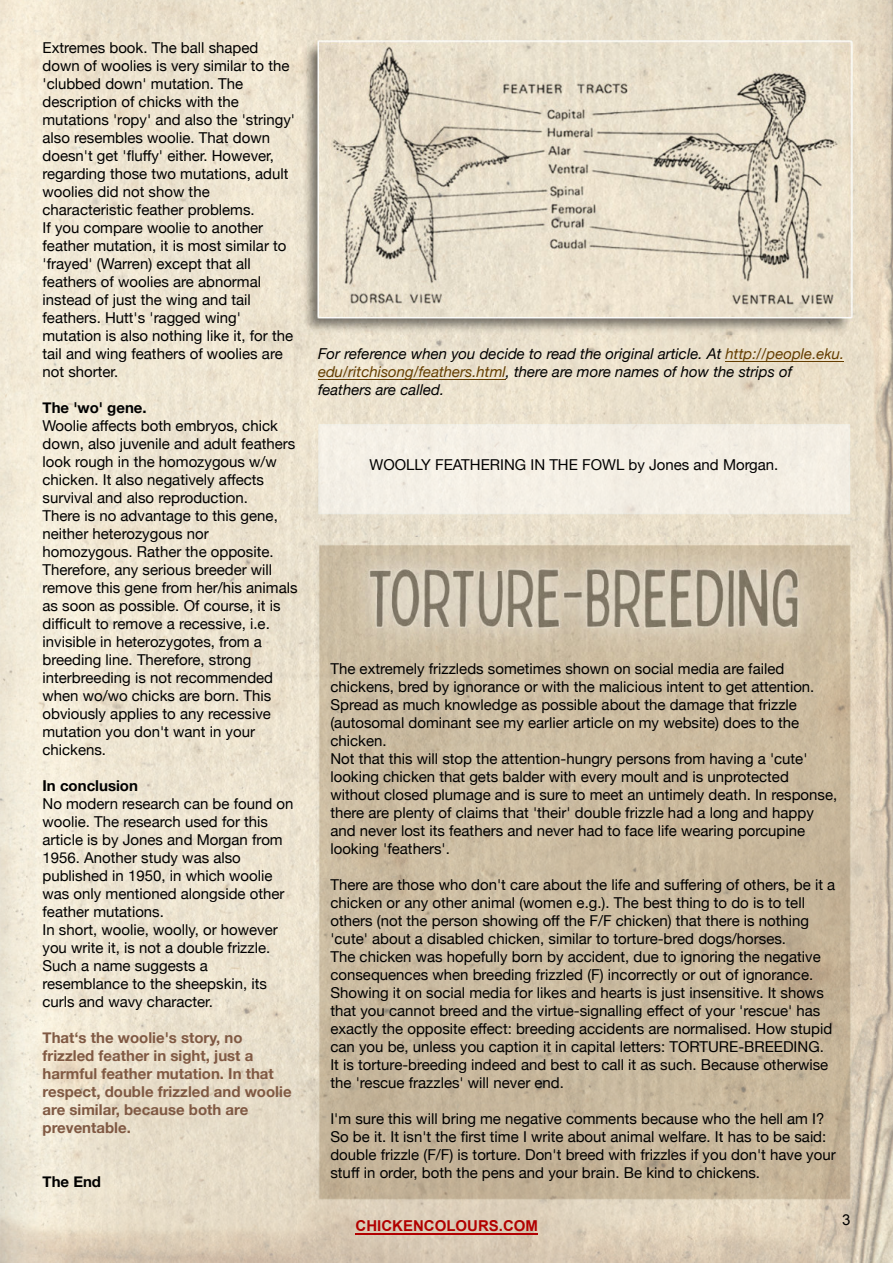
<style>
.page{position:relative;width:893px;height:1263px;background:#fff}
.page>*{position:absolute;margin:0;border:0;box-sizing:border-box;transform-origin:0 0}
.t1{font:15px/18px "Helvetica Neue";color:#000}
.t2{font:700 15px/18px "Helvetica Neue";color:#805943}
.t3{font:italic 15px/18px "Helvetica Neue";color:#000}
.t4{font:700 15px "Helvetica Neue";color:#000}
.t5{font:700 15px "Arial";color:#b20000}
.t6{font:15px "Arial";color:#000}
.s1{color:#633d00}
</style>
<div class="page">
<img style="left:0;top:0;width:893px;height:1263px">
<hr style="left:355px;top:1233px;width:183px;height:1px;background:#b20000">
<img style="left:318px;top:545px;width:534px;height:655px">
<div style="left:318px;top:424px;width:532px;height:90px;background:#f4efe5"></div>
<hr style="left:726px;top:361px;width:118px;height:1px;background:#633d00">
<hr style="left:318px;top:379px;width:188px;height:1px;background:#633d00">
<img style="left:301px;top:41px;width:551px;height:294px">
<img style="left:341px;top:538px;width:489px;height:123px">
<p class="t1" style="left:43px;top:39px;width:254px">Extremes book. The ball shaped down of woolies is very similar to the 'clubbed down' mutation. The description of chicks with the mutations 'ropy' and also the 'stringy' also resembles woolie. That down doesn't get 'fluffy' either. However, regarding those two mutations, adult woolies did not show the characteristic feather problems.<br>If you compare woolie to another feather mutation, it is most similar to 'frayed' (Warren) except that all feathers of woolies are abnormal instead of just the wing and tail feathers. Hutt's 'ragged wing' mutation is also nothing like it, for the tail and wing feathers of woolies are not shorter.</p>
<p class="t4" style="left:43px;top:399px;width:106px">The 'wo' gene.</p>
<p class="t1" style="left:43px;top:417px;width:257px">Woolie affects both embryos, chick down, also juvenile and adult feathers look rough in the homozygous w/w chicken. It also negatively affects survival and also reproduction.<br>There is no advantage to this gene, neither heterozygous nor homozygous. Rather the opposite.<br>Therefore, any serious breeder will remove this gene from her/his animals as soon as possible. Of course, it is difficult to remove a recessive, i.e. invisible in heterozygotes, from a breeding line. Therefore, strong interbreeding is not recommended when wo/wo chicks are born. This obviously applies to any recessive mutation you don't want in your chickens.</p>
<p class="t4" style="left:43px;top:777px;width:97px">In conclusion</p>
<p class="t1" style="left:43px;top:795px;width:252px">No modern research can be found on woolie. The research used for this article is by Jones and Morgan from<br>1956. Another study was also published in 1950, in which woolie was only mentioned alongside other feather mutations.<br>In short, woolie, woolly, or however you write it, is not a double frizzle.<br>Such a name suggests a resemblance to the sheepskin, its curls and wavy character.</p>
<p class="t2" style="left:43px;top:1029px;width:251px">That‘s the woolie's story, no frizzled feather in sight, just a harmful feather mutation. In that respect, double frizzled and woolie are similar, because both are preventable.</p>
<p class="t4" style="left:43px;top:1173px;width:60px">The End</p>
<p class="t3" style="left:318px;top:345px;width:528px">For reference when you decide to read the original article. At <span class="s1">http://people.eku. edu/ritchisong/feathers.html</span>, there are more names of how the strips of feathers are called.</p>
<p class="t1" style="left:370px;top:455px;width:410px">WOOLLY FEATHERING IN THE FOWL by Jones and Morgan.</p>
<p class="t1" style="left:330px;top:659px;width:508px">The extremely frizzleds sometimes shown on social media are failed chickens, bred by ignorance or with the malicious intent to get attention.<br>Spread as much knowledge as possible about the damage that frizzle (autosomal dominant see my earlier article on my website) does to the chicken.<br>Not that this will stop the attention-hungry persons from having a 'cute' looking chicken that gets balder with every moult and is unprotected without closed plumage and is sure to meet an untimely death. In response, there are plenty of claims that 'their' double frizzle had a long and happy and never lost its feathers and never had to face life wearing porcupine looking 'feathers'.</p>
<p class="t1" style="left:330px;top:875px;width:506px">There are those who don't care about the life and suffering of others, be it a chicken or any other animal (women e.g.). The best thing to do is to tell others (not the person showing off the F/F chicken) that there is nothing 'cute' about a disabled chicken, similar to torture-bred dogs/horses.<br>The chicken was hopefully born by accident, due to ignoring the negative consequences when breeding frizzled (F) incorrectly or out of ignorance.<br>Showing it on social media for likes and hearts is just insensitive. It shows that you cannot breed and the virtue-signalling effect of your 'rescue' has exactly the opposite effect: breeding accidents are normalised. How stupid can you be, unless you caption it in capital letters: TORTURE-BREEDING.<br>It is torture-breeding indeed and best to call it as such. Because otherwise the 'rescue frazzles' will never end.</p>
<p class="t1" style="left:330px;top:1109px;width:507px">I'm sure this will bring me negative comments because who the hell am I?<br>So be it. It isn't the first time I write about animal welfare. It has to be said: double frizzle (F/F) is torture. Don't breed with frizzles if you don't have your stuff in order, both the pens and your brain. Be kind to chickens.</p>
<p class="t5" style="left:355px;top:1220px;width:184px">CHICKENCOLOURS.COM</p>
<p class="t6" style="left:842px;top:1214px;width:10px">3</p>
</div>
